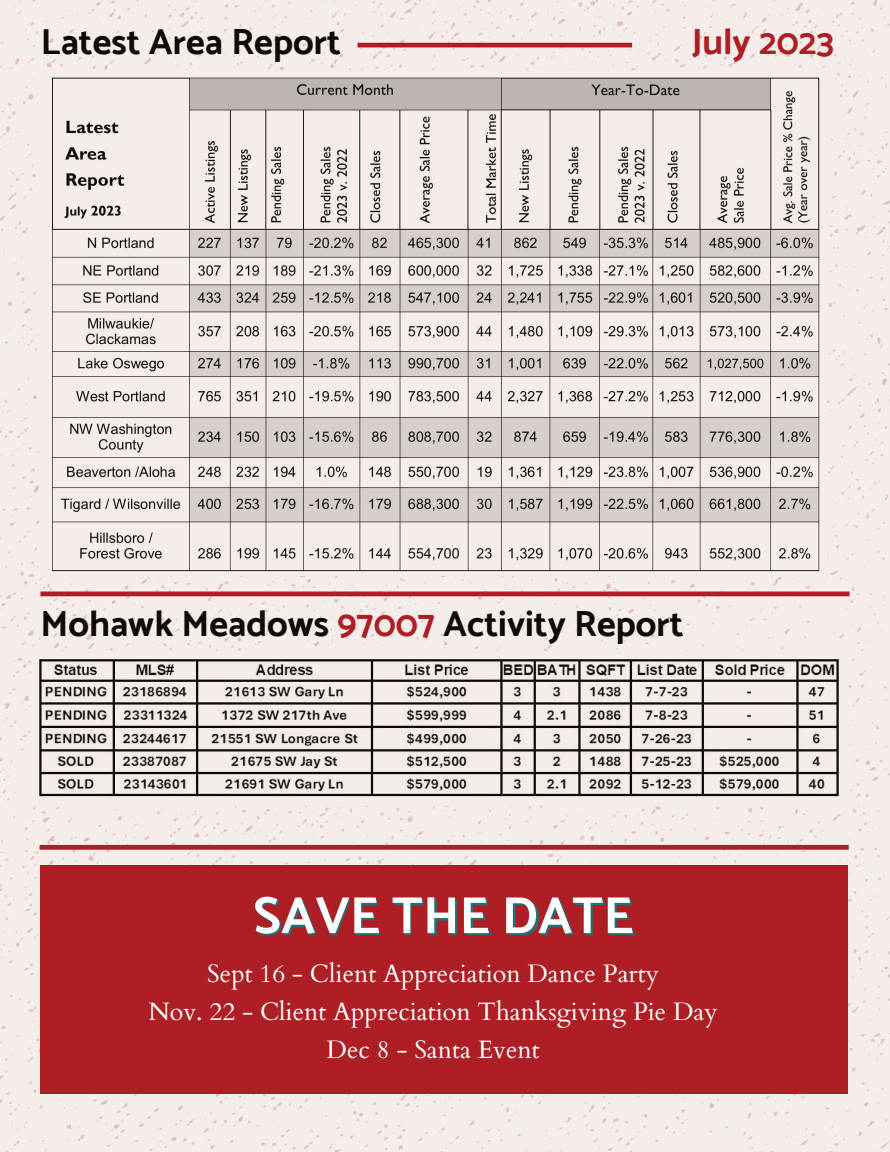
<style>
.page{position:relative;width:890px;height:1152px;background:#f5ede9}
.page>*{position:absolute;margin:0;border:0;box-sizing:border-box;transform-origin:0 0}
.t1{font:700 52.4px "Catamaran";color:#fff}
.t2{font:700 36.4px "Catamaran";color:#0d0c0a}
.t3{font:700 36.4px "Catamaran";color:#ad1f24}
.t4{font:25.2px/38px "Cardo";color:#fff;text-align:center}
.s1{color:#ad1f24}
</style>
<div class="page">
<hr style="left:40px;top:592px;width:809px;height:4px;background:#ad1f24">
<hr style="left:358px;top:43px;width:274px;height:4px;background:#ad1f24">
<div style="left:40px;top:845px;width:809px;height:5px;background:#ad1f24"></div>
<div style="left:40px;top:865px;width:807px;height:228px;background:#ad1f24"></div>
<img style="left:199px;top:852px;width:568px;height:85px">
<img style="left:31px;top:651px;width:816px;height:155px">
<img style="left:40px;top:71px;width:787px;height:505px">
<h2 class="t2" style="left:41px;top:20px;width:301px">Latest Area Report</h2>
<h2 class="t3" style="left:692px;top:20px;width:144px">July 2023</h2>
<h2 class="t2" style="left:40px;top:602px;width:645px">Mohawk Meadows <span class="s1">97007</span> Activity Report</h2>
<h1 class="t1" style="left:253px;top:884px;width:382px">SAVE THE DATE</h1>
<p class="t4" style="left:149px;top:953px;width:571px">Sept 16 - Client Appreciation Dance Party<br>Nov. 22 - Client Appreciation Thanksgiving Pie Day<br>Dec 8 - Santa Event</p>
</div>
